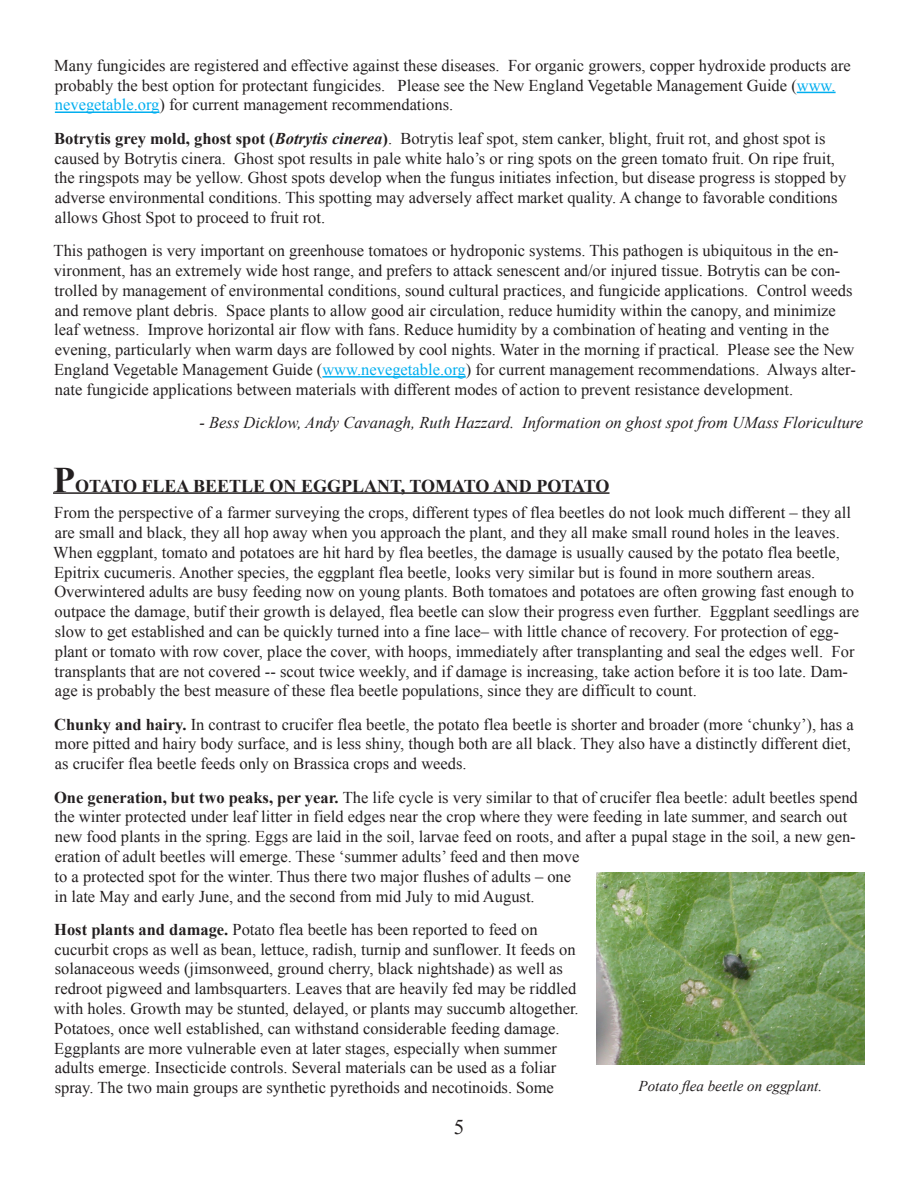
<style>
.page{position:relative;width:918px;height:1188px;background:#fff}
.page>*{position:absolute;margin:0;border:0;box-sizing:border-box;transform-origin:0 0}
.t1{font:21px "Times New Roman";color:#231f20}
.t2{font:700 18px "Times New Roman";color:#231f20}
.Main_text{font:16.5px/19.8px "Times New Roman";color:#231f20}
.Credits{font:italic 16.5px "Times New Roman";color:#231f20}
.t3{font:italic 15px "Times New Roman";color:#231f20}
.s1{color:#00aeef}
.s2{font-weight:700}
.s3{font-weight:700;font-style:italic}
.s4{font-size:36px}
</style>
<div class="page">
<hr style="left:797px;top:92px;width:39px;height:1px;background:#00aeef">
<hr style="left:55px;top:111px;width:104px;height:2px;background:#00aeef">
<hr style="left:322px;top:376px;width:144px;height:2px;background:#00aeef">
<hr style="left:53px;top:492px;width:557px;height:2px;background:#231f20">
<img style="left:597px;top:873px;width:267px;height:191px">
<p class="Main_text" style="left:54px;top:55px;width:798px">Many fungicides are registered and effective against these diseases. For organic growers, copper hydroxide products are probably the best option for protectant fungicides. Please see the New England Vegetable Management Guide (<span class="s1">www. nevegetable.org</span>) for current management recommendations.</p>
<p class="Main_text" style="left:54px;top:128px;width:794px"><span class="s2">Botrytis grey mold, ghost spot (</span><span class="s3">Botrytis cinerea</span><span class="s2">)</span>. Botrytis leaf spot, stem canker, blight, fruit rot, and ghost spot is caused by Botrytis cinera. Ghost spot results in pale white halo’s or ring spots on the green tomato fruit. On ripe fruit, the ringspots may be yellow. Ghost spots develop when the fungus initiates infection, but disease progress is stopped by adverse environmental conditions. This spotting may adversely affect market quality. A change to favorable conditions allows Ghost Spot to proceed to fruit rot.</p>
<p class="Main_text" style="left:54px;top:241px;width:804px">This pathogen is very important on greenhouse tomatoes or hydroponic systems. This pathogen is ubiquitous in the en&shy;vironment, has an extremely wide host range, and prefers to attack senescent and/or injured tissue. Botrytis can be con&shy;trolled by management of environmental conditions, sound cultural practices, and fungicide applications. Control weeds and remove plant debris. Space plants to allow good air circulation, reduce humidity within the canopy, and minimize leaf wetness. Improve horizontal air flow with fans. Reduce humidity by a combination of heating and venting in the evening, particularly when warm days are followed by cool nights. Water in the morning if practical. Please see the New England Vegetable Management Guide (<span class="s1">www.nevegetable.org</span>) for current management recommendations. Always alter&shy;nate fungicide applications between materials with different modes of action to prevent resistance development.</p>
<p class="Credits" style="left:200px;top:411px;width:665px">- Bess Dicklow, Andy Cavanagh, Ruth Hazzard. Information on ghost spot from UMass Floriculture</p>
<p class="t2" style="left:53px;top:473px;width:558px"><span class="s4">P</span>OTATO FLEA BEETLE ON EGGPLANT, TOMATO AND POTATO</p>
<p class="Main_text" style="left:53px;top:502px;width:808px">From the perspective of a farmer surveying the crops, different types of flea beetles do not look much different – they all are small and black, they all hop away when you approach the plant, and they all make small round holes in the leaves.<br>When eggplant, tomato and potatoes are hit hard by flea beetles, the damage is usually caused by the potato flea beetle, Epitrix cucumeris. Another species, the eggplant flea beetle, looks very similar but is found in more southern areas.<br>Overwintered adults are busy feeding now on young plants. Both tomatoes and potatoes are often growing fast enough to outpace the damage, butif their growth is delayed, flea beetle can slow their progress even further. Eggplant seedlings are slow to get established and can be quickly turned into a fine lace– with little chance of recovery. For protection of egg&shy;plant or tomato with row cover, place the cover, with hoops, immediately after transplanting and seal the edges well. For transplants that are not covered -- scout twice weekly, and if damage is increasing, take action before it is too late. Dam&shy;age is probably the best measure of these flea beetle populations, since they are difficult to count.</p>
<p class="Main_text" style="left:54px;top:714px;width:801px"><span class="s2">Chunky and hairy.</span> In contrast to crucifer flea beetle, the potato flea beetle is shorter and broader (more ‘chunky’), has a more pitted and hairy body surface, and is less shiny, though both are all black. They also have a distinctly different diet, as crucifer flea beetle feeds only on Brassica crops and weeds.</p>
<p class="Main_text" style="left:54px;top:787px;width:805px"><span class="s2">One generation, but two peaks, per year.</span> The life cycle is very similar to that of crucifer flea beetle: adult beetles spend the winter protected under leaf litter in field edges near the crop where they were feeding in late summer, and search out new food plants in the spring. Eggs are laid in the soil, larvae feed on roots, and after a pupal stage in the soil, a new gen&shy;eration of adult beetles will emerge. These ‘summer adults’ feed and then move<br>to a protected spot for the winter. Thus there two major flushes of adults – one<br>in late May and early June, and the second from mid July to mid August.</p>
<p class="Main_text" style="left:54px;top:919px;width:526px"><span class="s2">Host plants and damage.</span> Potato flea beetle has been reported to feed on cucurbit crops as well as bean, lettuce, radish, turnip and sunflower. It feeds on solanaceous weeds (jimsonweed, ground cherry, black nightshade) as well as redroot pigweed and lambsquarters. Leaves that are heavily fed may be riddled with holes. Growth may be stunted, delayed, or plants may succumb altogether.<br>Potatoes, once well established, can withstand considerable feeding damage.<br>Eggplants are more vulnerable even at later stages, especially when summer adults emerge. Insecticide controls. Several materials can be used as a foliar spray. The two main groups are synthetic pyrethoids and necotinoids. Some</p>
<p class="t3" style="left:639px;top:1076px;width:185px">Potato flea beetle on eggplant.</p>
<p class="t1" style="left:454px;top:1113px;width:12px">5</p>
</div>
